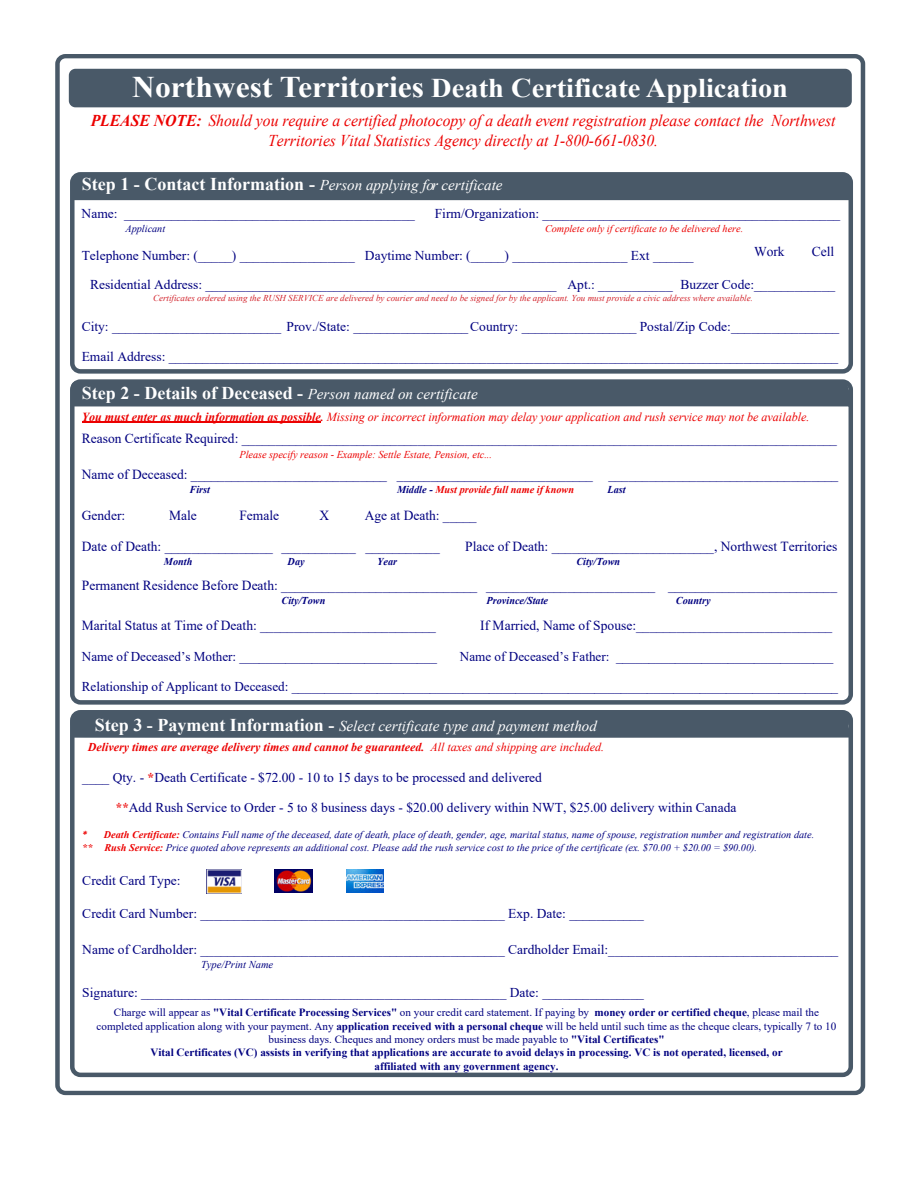
<style>
.page{position:relative;width:918px;height:1188px;background:#fff}
.page>*{position:absolute;margin:0;border:0;box-sizing:border-box;transform-origin:0 0}
.t1{font:700 27px "Times New Roman";color:#fff;scale:1.05 1}
.t2{font:700 18px "Times New Roman";color:#fff}
.t3{font:italic 16.5px/19.8px "Times New Roman";color:#ec0000;text-align:center;scale:.95 1}
.t4{font:italic 15px "Times New Roman";color:#fff}
.t5{font:13.8px "Times New Roman";color:#000080}
.t6{font:13.5px/29.2px "Times New Roman";color:#000080}
.t7{font:italic 12.3px "Times New Roman";color:#ec0000}
.t8{font:italic 700 12px "Times New Roman";color:#ec0000}
.t9{font:11.1px/13.4px "Times New Roman";color:#000080;text-align:center}
.t10{font:italic 700 10.5px "Times New Roman";color:#000080}
.t11{font:italic 10.5px "Times New Roman";color:#ec0000}
.t12{font:italic 700 10.5px "Times New Roman";color:#ec0000}
.t13{font:italic 10.5px "Times New Roman";color:#000080}
.t14{font:italic 10.2px/12.5px "Times New Roman";color:#000080}
.t15{font:italic 10.2px "Times New Roman";color:#ec0000}
.t16{font:italic 9px "Times New Roman";color:#d2222b}
.s1{font-size:30px}
.s2{font-weight:700}
.s3{font-weight:700;font-style:normal;font-size:18px}
.s4{font-weight:400;font-style:italic;font-size:15px}
.s5{color:#000080}
.s6{font-weight:400}
.s7{font-weight:700;color:#ec0000}
.s8{font-family:"Calibri";font-weight:700;color:#ec0000}
</style>
<div class="page">
<div style="left:55px;top:54px;width:810px;height:1041px;background:#fff;border:4px solid #495968;border-radius:8px"></div>
<div style="left:70px;top:379px;width:783px;height:326px;background:#fff;border:4px solid #495968;border-radius:8px"></div>
<div style="left:69px;top:69px;width:783px;height:38px;background:#495968;border:4px solid #495968;border-radius:4px"></div>
<hr style="left:82px;top:422px;width:238px;height:1px;background:#ec0000">
<div style="left:70px;top:172px;width:783px;height:202px;background:#fff;border:4px solid #495968;border-radius:8px"></div>
<svg style="left:71px;top:175px;width:781px;height:29px;background:#606e7b"></svg>
<svg style="left:71px;top:379px;width:781px;height:30px;background:#5a6876"></svg>
<div style="left:70px;top:710px;width:783px;height:367px;background:#fff;border:4px solid #495968;border-radius:8px"></div>
<img style="left:207px;top:869px;width:35px;height:24px">
<img style="left:347px;top:869px;width:36px;height:24px">
<img style="left:275px;top:870px;width:38px;height:23px">
<svg style="left:70px;top:710px;width:781px;height:31px;background:#5c6a78"></svg>
<p class="t1" style="left:132px;top:68px;width:626px"><span class="s1">Northwest Territories</span> Death Certificate Application</p>
<p class="t3" style="left:91px;top:110px;width:786px"><span class="s2">PLEASE NOTE:</span> Should you require a certified photocopy of a death event registration please contact the Northwest<br>Territories Vital Statistics Agency directly at 1-800-661-0830.</p>
<p class="t4" style="left:82px;top:175px;width:422px"><span class="s3">Step 1 - Contact Information -</span> Person applying for certificate</p>
<p class="t6" style="left:82px;top:199px;width:335px">Name: ___________________________________________</p>
<p class="t6" style="left:435px;top:199px;width:407px">Firm/Organization: ____________________________________________</p>
<p class="t6" style="left:754px;top:236px;width:32px">Work</p>
<p class="t6" style="left:812px;top:236px;width:24px">Cell</p>
<p class="t14" style="left:126px;top:222px;width:41px">Applicant</p>
<p class="t15" style="left:545px;top:222px;width:200px">Complete only if certificate to be delivered here.</p>
<p class="t6" style="left:90px;top:241px;width:747px;text-indent:-8px">Telephone Number: (_____) _________________ Daytime Number: (_____) _________________ Ext ______<br>Residential Address: ____________________________________________________ Apt.: __________ _ Buzzer Code:____________</p>
<p class="t6" style="left:82px;top:312px;width:759px">City: _________________________ Prov./State: _________________ Country: _________________ Postal/Zip Code:________________<br>Email Address: ___________________________________________________________________________________________________</p>
<p class="t2" style="left:82px;top:380px;width:397px">Step 2 - Details of Deceased - <span class="s4">Person named on certificate</span></p>
<p class="t16" style="left:153px;top:292px;width:601px">Certificates ordered using the RUSH SERVICE are delivered by courier and need to be signed for by the applicant. You must provide a civic address where available.</p>
<p class="t7" style="left:82px;top:408px;width:729px"><span class="s2">You must enter as much information as possible.</span> Missing or incorrect information may delay your application and rush service may not be available.</p>
<p class="t5" style="left:82px;top:429px;width:757px">Reason Certificate Required: ________________________________________________________________________________________</p>
<p class="t11" style="left:239px;top:447px;width:254px">Please specify reason - Example: Settle Estate, Pension, etc...</p>
<p class="t5" style="left:82px;top:464px;width:758px">Name of Deceased: _____________________________ _____________________________ __________________________________</p>
<p class="t10" style="left:190px;top:482px;width:22px">First</p>
<p class="t12" style="left:397px;top:482px;width:179px"><span class="s5">Middle -</span> Must provide full name if known</p>
<p class="t10" style="left:607px;top:482px;width:20px">Last</p>
<p class="t5" style="left:82px;top:505px;width:45px">Gender:</p>
<p class="t5" style="left:169px;top:505px;width:29px">Male</p>
<p class="t5" style="left:239px;top:505px;width:41px">Female</p>
<p class="t5" style="left:319px;top:505px;width:11px">X</p>
<p class="t5" style="left:365px;top:505px;width:113px">Age at Death: _____</p>
<p class="t5" style="left:82px;top:537px;width:359px">Date of Death: ________________ ___________ ___________</p>
<p class="t5" style="left:465px;top:537px;width:374px">Place of Death: ________________________, Northwest Territories</p>
<p class="t10" style="left:164px;top:554px;width:30px">Month</p>
<p class="t10" style="left:288px;top:554px;width:19px">Day</p>
<p class="t10" style="left:377px;top:554px;width:21px">Year</p>
<p class="t10" style="left:576px;top:554px;width:45px">City/Town</p>
<p class="t5" style="left:82px;top:576px;width:757px">Permanent Residence Before Death: _____________________________ _________________________ _________________________</p>
<p class="t10" style="left:282px;top:593px;width:45px">City/Town</p>
<p class="t5" style="left:82px;top:615px;width:356px">Marital Status at Time of Death: __________________________</p>
<p class="t10" style="left:487px;top:593px;width:63px">Province/State</p>
<p class="t10" style="left:676px;top:593px;width:36px">Country</p>
<p class="t5" style="left:480px;top:615px;width:354px">If Married, Name of Spouse:_____________________________</p>
<p class="t6" style="left:82px;top:641px;width:758px;line-height:29.7px;text-indent:378px">Name of Deceased’s Father: _________________________________<br>Relationship of Applicant to Deceased: ___________________________________________________________________________________</p>
<p class="t6" style="left:82px;top:641px;width:357px">Name of Deceased’s Mother: ______________________________</p>
<p class="t4" style="left:95px;top:715px;width:504px"><span class="s3">Step 3 - Payment Information -</span> Select certificate type and payment method</p>
<p class="t8" style="left:88px;top:739px;width:518px">Delivery times are average delivery times and cannot be guaranteed. <span class="s6">All taxes and shipping are included.</span></p>
<p class="t6" style="left:82px;top:762px;width:461px">____ Qty. - <span class="s7">*</span>Death Certificate - $72.00 - 10 to 15 days to be processed and delivered</p>
<p class="t6" style="left:116px;top:793px;width:622px"><span class="s7">**</span>Add Rush Service to Order - 5 to 8 business days - $20.00 delivery within NWT, $25.00 delivery within Canada</p>
<p class="t14" style="left:82px;top:828px;width:733px"><span class="s8">*</span> <span class="s7">Death Certificate:</span> Contains Full name of the deceased, date of death, place of death, gender, age, marital status, name of spouse, registration number and registration date. <span class="s7">** Rush Service:</span> Price quoted above represents an additional cost. Please add the rush service cost to the price of the certificate (ex. $70.00 + $20.00 = $90.00).</p>
<p class="t6" style="left:82px;top:866px;width:100px">Credit Card Type:</p>
<p class="t6" style="left:82px;top:898px;width:563px">Credit Card Number: _____________________________________________ Exp. Date: ___________</p>
<p class="t6" style="left:82px;top:935px;width:757px">Name of Cardholder: _____________________________________________ Cardholder Email:__________________________________</p>
<p class="t13" style="left:201px;top:957px;width:74px">Type/Print Name</p>
<p class="t6" style="left:82px;top:977px;width:563px">Signature: ______________________________________________________ Date: _______________</p>
<p class="t9" style="left:97px;top:1006px;width:741px">Charge will appear as <span class="s2">"Vital Certificate Processing Services"</span> on your credit card statement. If paying by <span class="s2">money order or certified cheque</span>, please mail the completed application along with your payment. Any <span class="s2">application received with a personal cheque</span> will be held until such time as the cheque clears, typically 7 to 10 business days. Cheques and money orders must be made payable to <span class="s2">"Vital Certificates"<br></span><span class="s2">Vital Certificates (VC) assists in verifying that applications are accurate to avoid delays in processing. VC is not operated, licensed, or<br>affiliated with any government agency.</span></p>
</div>
